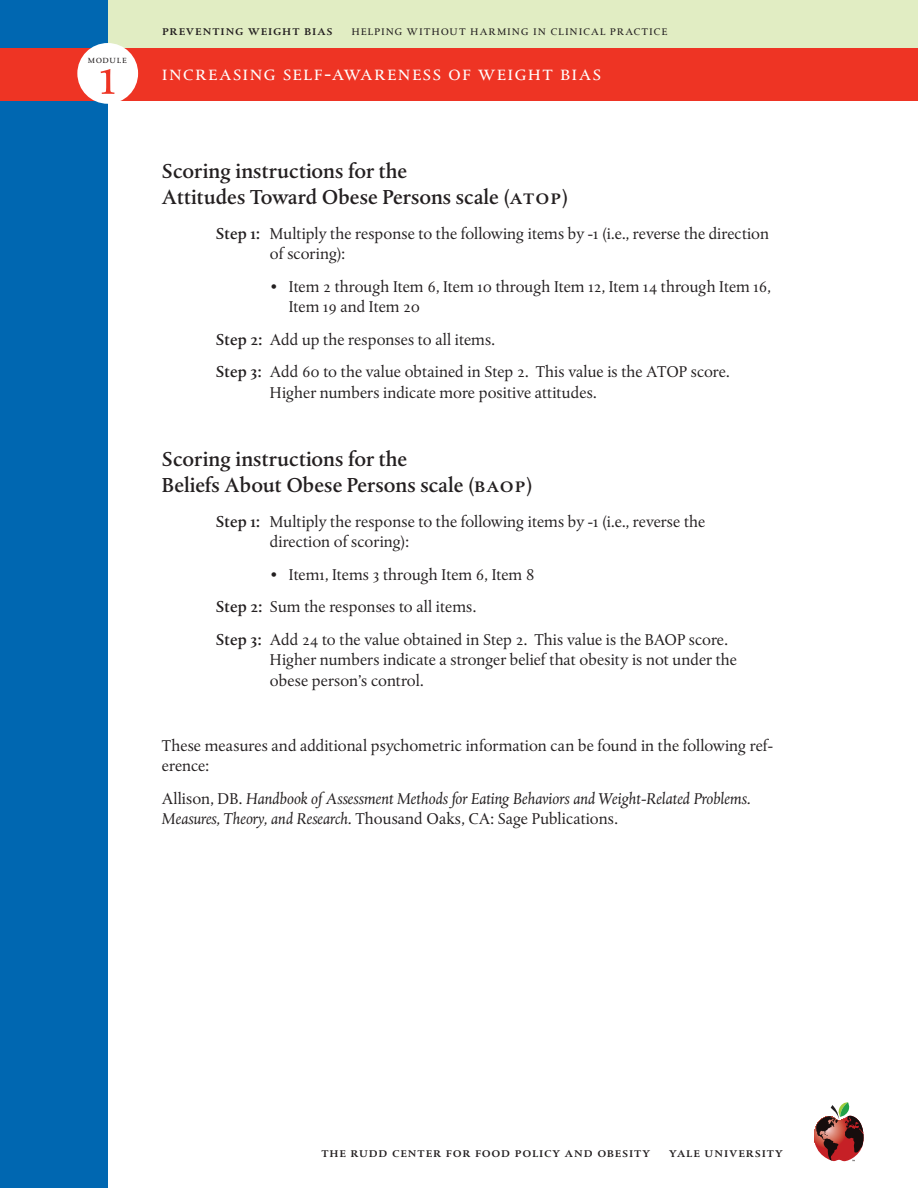
<style>
.page{position:relative;width:918px;height:1188px;background:#fff}
.page>*{position:absolute;margin:0;border:0;box-sizing:border-box;transform-origin:0 0}
.t1{font:54px "Albertina MT Regular Os F";color:#ee3424}
.t2{font:21px/26.1px "Albertina MT Medium Os F";color:#231f20}
.t3{font:21px "Albertina MT Regular SC";letter-spacing:.065em;color:#fff}
.t4{font:16.5px/20.5px "Albertina MT Regular Os F";color:#231f20}
.t5{font:16.5px "Albertina MT Italic Os F";color:#231f20}
.t6{font:13.5px "Albertina MT Medium SC";letter-spacing:.075em;color:#231f20}
.t7{font:13.5px "Albertina MT Regular SC";letter-spacing:.065em;color:#231f20}
.t8{font:10.5px "Albertina MT Regular SC";letter-spacing:.05em;color:#231f20}
.s1{font-family:"Albertina MT Medium SC"}
.s2{font-family:"Albertina MT Medium Os F"}
.s3{font-family:"Albertina MT Regular Os F"}
.s4{font-family:"Albertina MT Italic Os F"}
</style>
<div class="page">
<div style="left:0;top:0;width:918px;height:53px;background:#e1edc3"></div>
<div style="left:0;top:0;width:108px;height:1188px;background:#0067b1"></div>
<div style="left:0;top:48px;width:918px;height:52px;background:#ee3424"></div>
<svg style="left:814px;top:1102px;width:50px;height:59px"></svg>
<div style="left:77px;top:43px;width:61px;height:61px;background:#fff;border-radius:50%"></div>
<p class="t8" style="left:88px;top:53px;width:40px">module</p>
<h1 class="t1" style="left:99px;top:52px;width:19px">1</h1>
<p class="t6" style="left:162px;top:22px;width:172px">preventing weight bias</p>
<p class="t7" style="left:351px;top:22px;width:318px">helping without harming in clinical practice</p>
<p class="t3" style="left:162px;top:60px;width:441px">increasing self-awareness of weight bias</p>
<p class="t2" style="left:162px;top:159px;width:408px">Scoring instructions for the<br>Attitudes Toward Obese Persons scale (<span class="s1">atop</span>)</p>
<p class="t4" style="left:270px;top:224px;width:501px;text-indent:-54px"><span class="s2">Step 1:</span> Multiply the response to the following items by -1 (i.e., reverse the direction of scoring):</p>
<p class="t4" style="left:289px;top:277px;width:484px;text-indent:-19px">• Item 2 through Item 6, Item 10 through Item 12, Item 14 through Item 16,<br>Item 19 and Item 20</p>
<p class="t4" style="left:216px;top:324px;width:515px;line-height:32.5px"><span class="s2">Step 2:</span> Add up the responses to all items.<br><span class="s2">Step 3:</span> Add 60 to the value obtained in Step 2. This value is the ATOP score.</p>
<p class="t4" style="left:270px;top:383px;width:328px">Higher numbers indicate more positive attitudes.</p>
<p class="t2" style="left:162px;top:447px;width:372px">Scoring instructions for the<br>Beliefs About Obese Persons scale (<span class="s1">baop</span>)</p>
<p class="t4" style="left:270px;top:512px;width:437px;text-indent:-54px"><span class="s2">Step 1:</span> Multiply the response to the following items by -1 (i.e., reverse the direction of scoring):</p>
<p class="t4" style="left:216px;top:559px;width:513px;line-height:32.5px;text-indent:54px">• Item1, Items 3 through Item 6, Item 8<br><span class="s2">Step 2:</span> Sum the responses to all items.<br><span class="s2">Step 3:</span> Add 24 to the value obtained in Step 2. This value is the BAOP score.</p>
<p class="t4" style="left:270px;top:651px;width:469px">Higher numbers indicate a stronger belief that obesity is not under the obese person’s control.</p>
<p class="t4" style="left:162px;top:736px;width:613px">These measures and additional psychometric information can be found in the following ref&shy;erence:</p>
<p class="t5" style="left:162px;top:791px;width:590px"><span class="s3">Allison, DB.</span> Handbook of Assessment Methods for Eating Behaviors and Weight-Related Problems.</p>
<p class="t4" style="left:162px;top:809px;width:457px"><span class="s4">Measures, Theory, and Research.</span> Thousand Oaks, CA: Sage Publications.</p>
<p class="t6" style="left:321px;top:1144px;width:330px">the rudd center for food policy and obesity</p>
<p class="t6" style="left:669px;top:1144px;width:115px">yale university</p>
</div>
